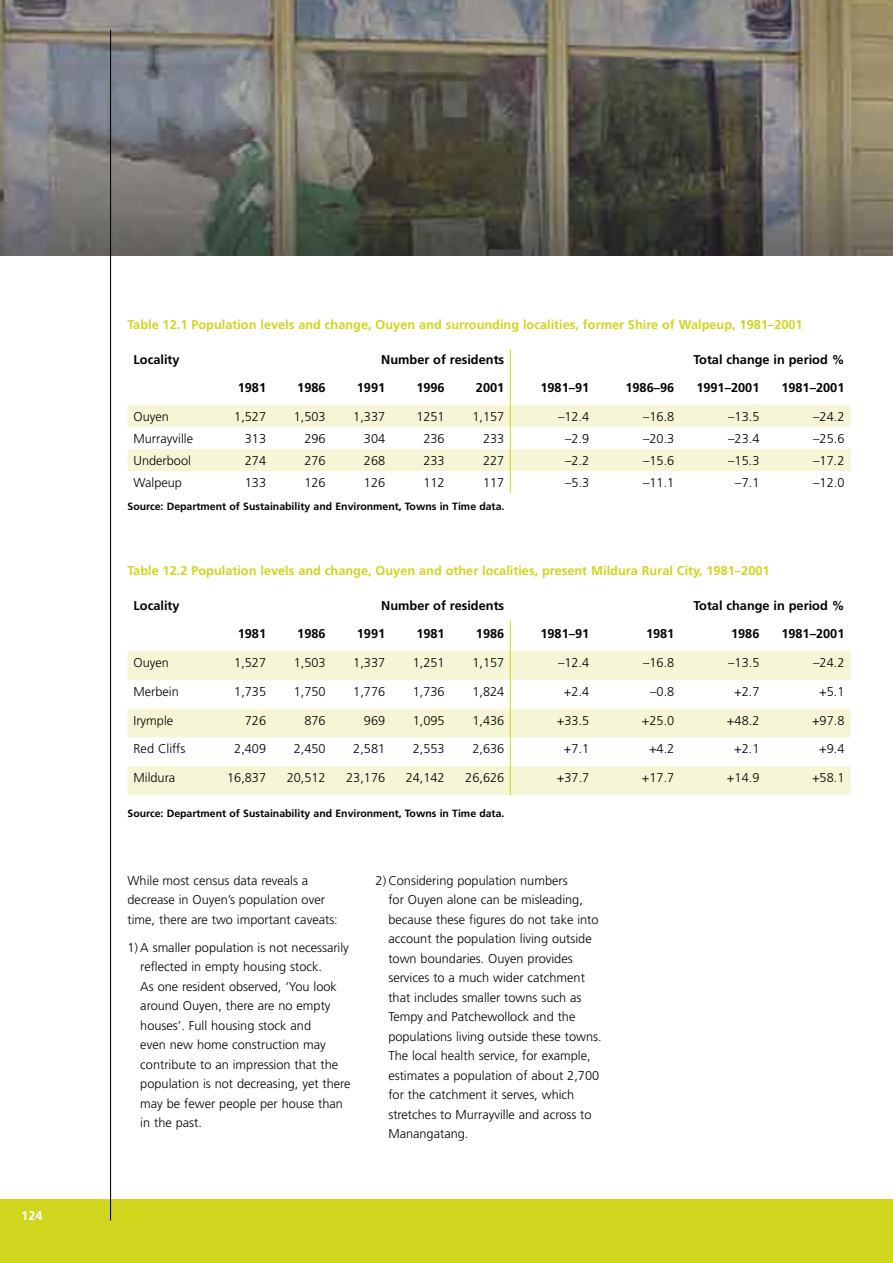
<style>
.page{position:relative;width:893px;height:1263px;background:#fff}
.page>*{position:absolute;margin:0;border:0;box-sizing:border-box;transform-origin:0 0}
.t1{font:300 12.75px/19.5px "Frutiger";color:#000}
.t2{font:700 12.75px "Frutiger";color:#d0d51d}
.t3{font:700 12.75px "Frutiger";color:#000}
.t4{font:700 12.75px "Frutiger";color:#fff}
.t5{font:700 10.5px "Frutiger";color:#000}
</style>
<div class="page">
<div style="left:0;top:1200px;width:893px;height:63px;background:#d0d51d"></div>
<img style="left:0;top:0;width:892px;height:255px">
<hr style="left:110px;top:30px;width:1px;height:1190px;background:#000">
<hr style="left:892px;top:0;width:1px;height:255px;background:#c98621">
<svg style="left:128px;top:405px;width:722px;height:66px;fill:#f6f6d7"></svg>
<svg style="left:128px;top:651px;width:722px;height:144px;fill:#f6f6d7"></svg>
<hr style="left:510px;top:350px;width:1px;height:143px;background:#d0d51d">
<hr style="left:510px;top:620px;width:1px;height:175px;background:#d0d51d">
<p class="t4" style="left:21px;top:1208px;width:23px">124</p>
<p class="t2" style="left:128px;top:317px;width:677px">Table 12.1 Population levels and change, Ouyen and surrounding localities, former Shire of Walpeup, 1981–2001</p>
<p class="t3" style="left:134px;top:352px;width:48px">Locality</p>
<p class="t3" style="left:381px;top:352px;width:125px">Number of residents</p>
<p class="t3" style="left:693px;top:352px;width:152px">Total change in period %</p>
<p class="t3" style="left:238px;top:380px;width:30px">1981</p>
<p class="t3" style="left:297px;top:380px;width:30px">1986</p>
<p class="t3" style="left:357px;top:380px;width:30px">1991</p>
<p class="t3" style="left:416px;top:380px;width:30px">1996</p>
<p class="t3" style="left:476px;top:380px;width:30px">2001</p>
<p class="t3" style="left:540px;top:380px;width:50px">1981–91</p>
<p class="t3" style="left:625px;top:380px;width:50px">1986–96</p>
<p class="t3" style="left:696px;top:380px;width:65px">1991–2001</p>
<p class="t3" style="left:781px;top:380px;width:65px">1981–2001</p>
<p class="t1" style="left:134px;top:407px;width:37px">Ouyen</p>
<p class="t1" style="left:234px;top:407px;width:33px">1,527</p>
<p class="t1" style="left:294px;top:407px;width:33px">1,503</p>
<p class="t1" style="left:353px;top:407px;width:33px">1,337</p>
<p class="t1" style="left:416px;top:407px;width:30px">1251</p>
<p class="t1" style="left:472px;top:407px;width:33px">1,157</p>
<p class="t1" style="left:558px;top:407px;width:33px">–12.4</p>
<p class="t1" style="left:643px;top:407px;width:33px">–16.8</p>
<p class="t1" style="left:728px;top:407px;width:33px">–13.5</p>
<p class="t1" style="left:813px;top:407px;width:33px">–24.2</p>
<p class="t1" style="left:134px;top:429px;width:61px">Murrayville</p>
<p class="t1" style="left:245px;top:429px;width:23px">313</p>
<p class="t1" style="left:304px;top:429px;width:23px">296</p>
<p class="t1" style="left:364px;top:429px;width:23px">304</p>
<p class="t1" style="left:423px;top:429px;width:23px">236</p>
<p class="t1" style="left:483px;top:429px;width:23px">233</p>
<p class="t1" style="left:565px;top:429px;width:26px">–2.9</p>
<p class="t1" style="left:643px;top:429px;width:33px">–20.3</p>
<p class="t1" style="left:728px;top:429px;width:33px">–23.4</p>
<p class="t1" style="left:813px;top:429px;width:33px">–25.6</p>
<p class="t1" style="left:134px;top:451px;width:59px">Underbool</p>
<p class="t1" style="left:245px;top:451px;width:23px">274</p>
<p class="t1" style="left:304px;top:451px;width:23px">276</p>
<p class="t1" style="left:364px;top:451px;width:23px">268</p>
<p class="t1" style="left:423px;top:451px;width:23px">233</p>
<p class="t1" style="left:483px;top:451px;width:23px">227</p>
<p class="t1" style="left:565px;top:451px;width:26px">–2.2</p>
<p class="t1" style="left:643px;top:451px;width:33px">–15.6</p>
<p class="t1" style="left:728px;top:451px;width:33px">–15.3</p>
<p class="t1" style="left:813px;top:451px;width:33px">–17.2</p>
<p class="t1" style="left:134px;top:473px;width:50px">Walpeup</p>
<p class="t1" style="left:245px;top:473px;width:23px">133</p>
<p class="t1" style="left:304px;top:473px;width:23px">126</p>
<p class="t1" style="left:364px;top:473px;width:23px">126</p>
<p class="t1" style="left:423px;top:473px;width:23px">112</p>
<p class="t1" style="left:483px;top:473px;width:23px">117</p>
<p class="t1" style="left:565px;top:473px;width:26px">–5.3</p>
<p class="t1" style="left:643px;top:473px;width:33px">–11.1</p>
<p class="t1" style="left:735px;top:473px;width:26px">–7.1</p>
<p class="t1" style="left:813px;top:473px;width:33px">–12.0</p>
<p class="t5" style="left:128px;top:501px;width:378px">Source: Department of Sustainability and Environment, Towns in Time data.</p>
<p class="t2" style="left:128px;top:563px;width:644px">Table 12.2 Population levels and change, Ouyen and other localities, present Mildura Rural City, 1981–2001</p>
<p class="t3" style="left:134px;top:598px;width:48px">Locality</p>
<p class="t3" style="left:381px;top:598px;width:125px">Number of residents</p>
<p class="t3" style="left:693px;top:598px;width:152px">Total change in period %</p>
<p class="t3" style="left:238px;top:626px;width:30px">1981</p>
<p class="t3" style="left:297px;top:626px;width:30px">1986</p>
<p class="t3" style="left:357px;top:626px;width:30px">1991</p>
<p class="t3" style="left:416px;top:626px;width:30px">1981</p>
<p class="t3" style="left:476px;top:626px;width:30px">1986</p>
<p class="t3" style="left:540px;top:626px;width:50px">1981–91</p>
<p class="t3" style="left:646px;top:626px;width:30px">1981</p>
<p class="t3" style="left:731px;top:626px;width:30px">1986</p>
<p class="t3" style="left:781px;top:626px;width:65px">1981–2001</p>
<p class="t1" style="left:134px;top:653px;width:37px">Ouyen</p>
<p class="t1" style="left:234px;top:653px;width:33px">1,527</p>
<p class="t1" style="left:294px;top:653px;width:33px">1,503</p>
<p class="t1" style="left:353px;top:653px;width:33px">1,337</p>
<p class="t1" style="left:413px;top:653px;width:33px">1,251</p>
<p class="t1" style="left:472px;top:653px;width:33px">1,157</p>
<p class="t1" style="left:558px;top:653px;width:33px">–12.4</p>
<p class="t1" style="left:643px;top:653px;width:33px">–16.8</p>
<p class="t1" style="left:728px;top:653px;width:33px">–13.5</p>
<p class="t1" style="left:813px;top:653px;width:33px">–24.2</p>
<p class="t1" style="left:134px;top:682px;width:47px">Merbein</p>
<p class="t1" style="left:234px;top:682px;width:33px">1,735</p>
<p class="t1" style="left:294px;top:682px;width:33px">1,750</p>
<p class="t1" style="left:353px;top:682px;width:33px">1,776</p>
<p class="t1" style="left:413px;top:682px;width:33px">1,736</p>
<p class="t1" style="left:472px;top:682px;width:33px">1,824</p>
<p class="t1" style="left:564px;top:682px;width:27px">+2.4</p>
<p class="t1" style="left:650px;top:682px;width:26px">–0.8</p>
<p class="t1" style="left:734px;top:682px;width:27px">+2.7</p>
<p class="t1" style="left:819px;top:682px;width:27px">+5.1</p>
<p class="t1" style="left:134px;top:710px;width:41px">Irymple</p>
<p class="t1" style="left:245px;top:710px;width:23px">726</p>
<p class="t1" style="left:304px;top:710px;width:23px">876</p>
<p class="t1" style="left:364px;top:710px;width:23px">969</p>
<p class="t1" style="left:413px;top:710px;width:33px">1,095</p>
<p class="t1" style="left:472px;top:710px;width:33px">1,436</p>
<p class="t1" style="left:557px;top:710px;width:34px">+33.5</p>
<p class="t1" style="left:642px;top:710px;width:34px">+25.0</p>
<p class="t1" style="left:727px;top:710px;width:34px">+48.2</p>
<p class="t1" style="left:812px;top:710px;width:34px">+97.8</p>
<p class="t1" style="left:134px;top:739px;width:53px">Red Cliffs</p>
<p class="t1" style="left:234px;top:739px;width:33px">2,409</p>
<p class="t1" style="left:294px;top:739px;width:33px">2,450</p>
<p class="t1" style="left:353px;top:739px;width:33px">2,581</p>
<p class="t1" style="left:413px;top:739px;width:33px">2,553</p>
<p class="t1" style="left:472px;top:739px;width:33px">2,636</p>
<p class="t1" style="left:564px;top:739px;width:27px">+7.1</p>
<p class="t1" style="left:649px;top:739px;width:27px">+4.2</p>
<p class="t1" style="left:734px;top:739px;width:27px">+2.1</p>
<p class="t1" style="left:819px;top:739px;width:27px">+9.4</p>
<p class="t1" style="left:134px;top:768px;width:43px">Mildura</p>
<p class="t1" style="left:227px;top:768px;width:40px">16,837</p>
<p class="t1" style="left:287px;top:768px;width:40px">20,512</p>
<p class="t1" style="left:346px;top:768px;width:40px">23,176</p>
<p class="t1" style="left:406px;top:768px;width:40px">24,142</p>
<p class="t1" style="left:465px;top:768px;width:40px">26,626</p>
<p class="t1" style="left:557px;top:768px;width:34px">+37.7</p>
<p class="t1" style="left:642px;top:768px;width:34px">+17.7</p>
<p class="t1" style="left:727px;top:768px;width:34px">+14.9</p>
<p class="t1" style="left:812px;top:768px;width:34px">+58.1</p>
<p class="t5" style="left:128px;top:807px;width:378px">Source: Department of Sustainability and Environment, Towns in Time data.</p>
<p class="t1" style="left:128px;top:871px;width:212px">While most census data reveals a decrease in Ouyen’s population over time, there are two important caveats:</p>
<p class="t1" style="left:140px;top:938px;width:212px;text-indent:-13px">1) A smaller population is not necessarily reflected in empty housing stock.<br>As one resident observed, ‘You look around Ouyen, there are no empty houses’. Full housing stock and<br>even new home construction may contribute to an impression that the population is not decreasing, yet there may be fewer people per house than in the past.</p>
<p class="t1" style="left:388px;top:871px;width:215px;text-indent:-13px">2) Considering population numbers<br>for Ouyen alone can be misleading, because these figures do not take into account the population living outside town boundaries. Ouyen provides services to a much wider catchment that includes smaller towns such as Tempy and Patchewollock and the populations living outside these towns.<br>The local health service, for example, estimates a population of about 2,700 for the catchment it serves, which stretches to Murrayville and across to Manangatang.</p>
</div>
